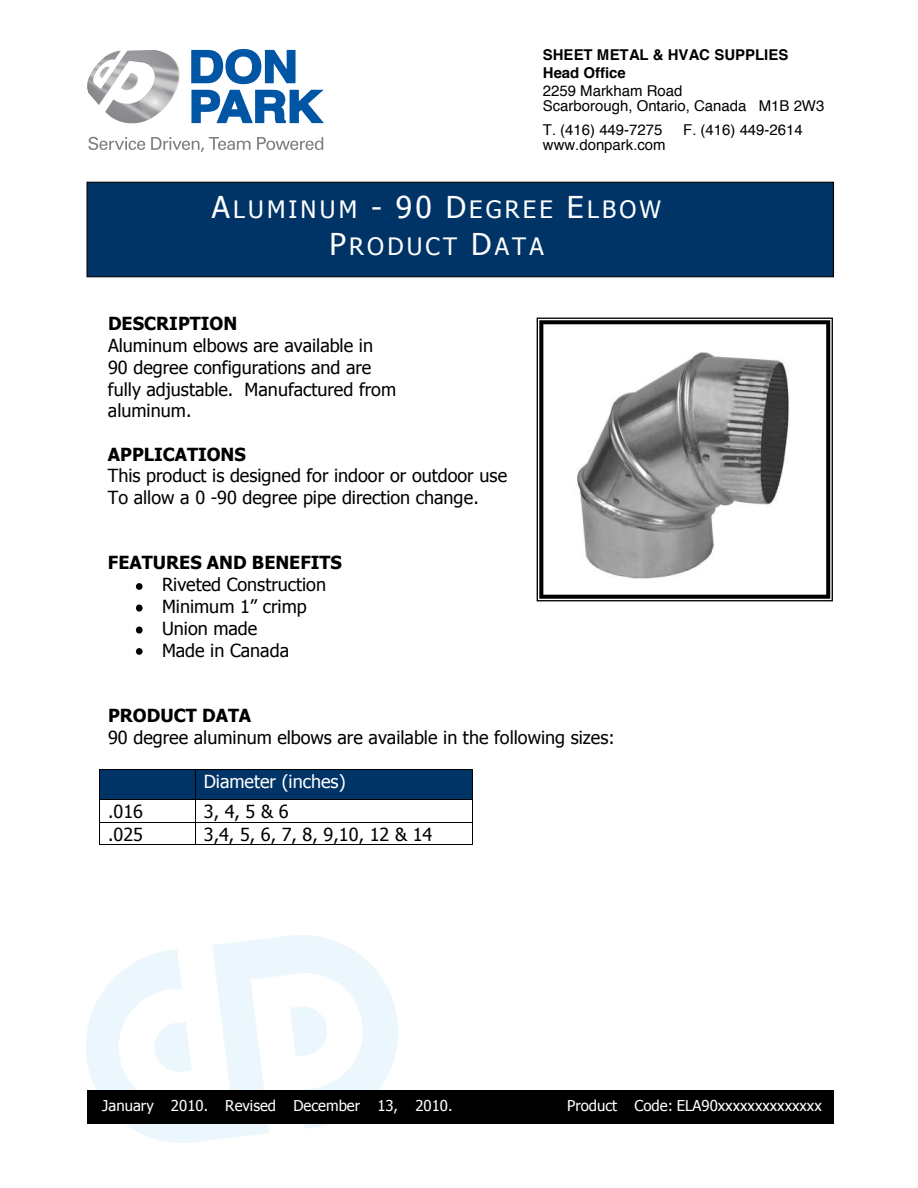
<style>
.page{position:relative;width:918px;height:1188px;background:#fff}
.page>*{position:absolute;margin:0;border:0;box-sizing:border-box;transform-origin:0 0}
.t1{font:24px/36.2px "Tahoma";letter-spacing:.13em;color:#fff;text-align:center}
.t2{font:18px/21.8px "Tahoma";color:#000}
.t3{font:700 18px "Tahoma";color:#000}
.t4{font:18px "Tahoma";color:#fff}
.t5{font:15px/15px "Helvetica";color:#000}
.t6{font:15px "Tahoma";color:#fff}
.t7{font:700 15px/18px "Helvetica";color:#000}
.s1{font-size:30px}
</style>
<div class="page">
<svg style="left:87px;top:49px;width:237px;height:75px"></svg>
<svg style="left:139px;top:86px;width:30px;height:31px"></svg>
<svg style="left:88px;top:137px;width:57px;height:13px"></svg>
<svg style="left:151px;top:137px;width:100px;height:15px"></svg>
<svg style="left:257px;top:137px;width:66px;height:13px"></svg>
<div style="left:87px;top:1090px;width:746px;height:34px;background:#000"></div>
<img style="left:135px;top:583px;width:8px;height:72px">
<div style="left:100px;top:770px;width:8px;height:22px;background:#036"></div>
<div style="left:188px;top:770px;width:7px;height:22px;background:#036"></div>
<div style="left:100px;top:792px;width:95px;height:7px;background:#036"></div>
<div style="left:108px;top:770px;width:80px;height:22px;background:#036"></div>
<div style="left:196px;top:770px;width:8px;height:22px;background:#036"></div>
<div style="left:464px;top:770px;width:8px;height:22px;background:#036"></div>
<div style="left:196px;top:792px;width:276px;height:7px;background:#036"></div>
<div style="left:204px;top:770px;width:260px;height:22px;background:#036"></div>
<hr style="left:100px;top:769px;width:96px;height:1px;background:#000">
<hr style="left:196px;top:769px;width:276px;height:1px;background:#000">
<hr style="left:100px;top:799px;width:96px;height:1px;background:#000">
<hr style="left:196px;top:799px;width:276px;height:1px;background:#000">
<hr style="left:100px;top:822px;width:96px;height:1px;background:#000">
<hr style="left:196px;top:822px;width:276px;height:1px;background:#000">
<hr style="left:100px;top:844px;width:96px;height:1px;background:#000">
<hr style="left:196px;top:844px;width:276px;height:1px;background:#000">
<svg style="left:472px;top:769px;width:1px;height:76px"></svg>
<div style="left:87px;top:182px;width:747px;height:95px;background:#036;border:1px solid #000"></div>
<svg style="left:537px;top:318px;width:296px;height:283px"></svg>
<p class="t7" style="left:543px;top:46px;width:247px">SHEET METAL &amp; HVAC SUPPLIES<br>Head Office</p>
<p class="t5" style="left:543px;top:84px;width:283px">2259 Markham Road<br>Scarborough, Ontario, Canada M1B 2W3</p>
<p class="t5" style="left:543px;top:123px;width:121px">T. (416) 449-7275</p>
<p class="t5" style="left:683px;top:123px;width:121px">F. (416) 449-2614</p>
<p class="t5" style="left:543px;top:138px;width:124px">www.donpark.com</p>
<h1 class="t1" style="left:212px;top:191px;width:451px"><span class="s1">A</span>LUMINUM <span class="s1">- 90 D</span>EGREE <span class="s1">E</span>LBOW<br><span class="s1">P</span>RODUCT <span class="s1">D</span>ATA</h1>
<p class="t3" style="left:108px;top:312px;width:131px">DESCRIPTION</p>
<p class="t2" style="left:108px;top:334px;width:290px">Aluminum elbows are available in<br>90 degree configurations and are fully adjustable. Manufactured from aluminum.</p>
<p class="t3" style="left:108px;top:443px;width:140px">APPLICATIONS</p>
<p class="t2" style="left:108px;top:465px;width:401px">This product is designed for indoor or outdoor use<br>To allow a 0 -90 degree pipe direction change.</p>
<p class="t3" style="left:108px;top:551px;width:235px">FEATURES AND BENEFITS</p>
<p class="t2" style="left:162px;top:573px;width:166px">Riveted Construction<br>Minimum 1” crimp<br>Union made<br>Made in Canada</p>
<p class="t3" style="left:108px;top:704px;width:145px">PRODUCT DATA</p>
<p class="t2" style="left:108px;top:725px;width:508px">90 degree aluminum elbows are available in the following sizes:</p>
<p class="t4" style="left:204px;top:770px;width:143px">Diameter (inches)</p>
<p class="t2" style="left:108px;top:800px;width:37px">.016</p>
<p class="t2" style="left:204px;top:800px;width:86px">3, 4,5&amp;6</p>
<p class="t2" style="left:108px;top:823px;width:37px">.025</p>
<p class="t2" style="left:204px;top:823px;width:230px">3,4, 5, 6, 7, 8, 9,10, 12 &amp; 14</p>
<p class="t6" style="left:102px;top:1096px;width:352px">January 2010. Revised December 13, 2010.</p>
<p class="t6" style="left:567px;top:1096px;width:256px">Product Code: ELA90xxxxxxxxxxxxxx</p>
</div>
